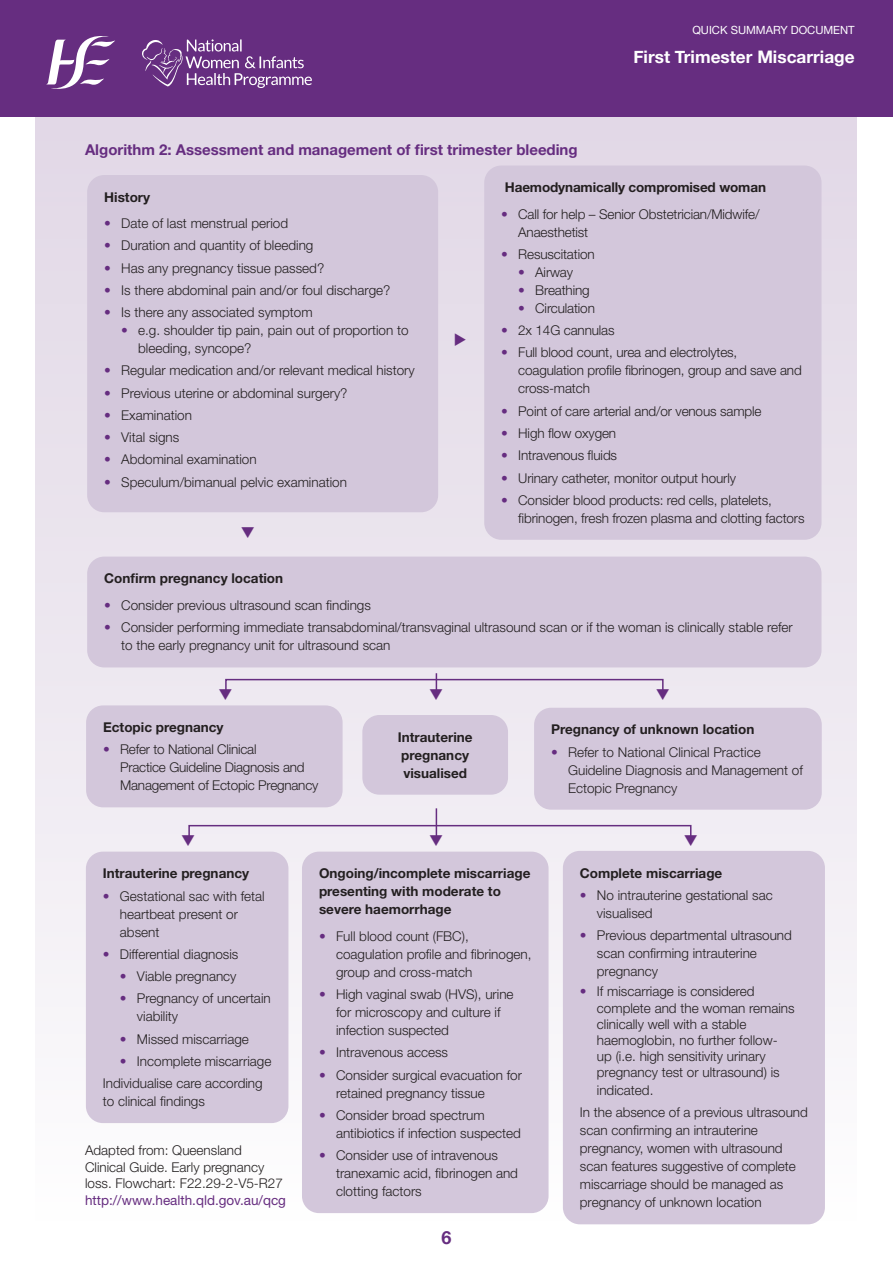
<style>
.page{position:relative;width:893px;height:1263px;background:#fff}
.page>*{position:absolute;margin:0;border:0;box-sizing:border-box;transform-origin:0 0}
.t1{font:700 18px "Helvetica Neue";color:#662d80}
.t2{font:700 17.25px "Helvetica Neue";color:#fff}
.t3{font:700 15px "Helvetica Neue LT Std";color:#662d80}
.Table_Bullet{font:300 13.5px/18px "Helvetica Neue LT Std";color:#231f20}
.Table_Body{font:300 13.5px/18px "Helvetica Neue LT Std";color:#231f20}
.Table_Body-2{font:700 13.5px/18px "Helvetica Neue LT Std";color:#231f20}
.Footnote{font:300 13.5px/16.5px "Helvetica Neue LT Std";color:#231f20}
.Table_Bullet-2{font:700 13.5px "Helvetica Neue LT Std";color:#231f20}
.t4{font:11.25px "Helvetica Neue";color:#fff}
.s1{font-weight:700;color:#662d80}
.s2{font-weight:400;color:#662d80}
</style>
<div class="page">
<div style="left:35px;top:38px;width:821px;height:1187px;background:linear-gradient(to bottom,#ded4e3,#fcfcfd)"></div>
<div style="left:484px;top:166px;width:337px;height:374px;background:#d3c7db;border-radius:17px"></div>
<div style="left:87px;top:175px;width:351px;height:337px;background:#d3c7db;border-radius:17px"></div>
<div style="left:302px;top:852px;width:247px;height:361px;background:#d3c7db;border-radius:17px"></div>
<div style="left:563px;top:851px;width:262px;height:373px;background:#d3c7db;border-radius:17px"></div>
<div style="left:86px;top:852px;width:202px;height:271px;background:#d3c7db;border-radius:17px"></div>
<div style="left:87px;top:557px;width:734px;height:110px;background:#d3c7db;border-radius:17px"></div>
<div style="left:534px;top:708px;width:288px;height:102px;background:#d3c7db;border-radius:17px"></div>
<div style="left:86px;top:705px;width:257px;height:102px;background:#d3c7db;border-radius:17px"></div>
<div style="left:362px;top:715px;width:146px;height:80px;background:#d3c7db;border-radius:17px"></div>
<div style="left:225px;top:679px;width:439px;height:15px;border:2px solid #662d80"></div>
<div style="left:188px;top:825px;width:503px;height:15px;border:2px solid #662d80"></div>
<hr style="left:436px;top:808px;width:1px;height:31px;background:#662d80">
<div style="left:0;top:0;width:893px;height:117px;background:#662d80"></div>
<svg style="left:46px;top:36px;width:69px;height:53px"></svg>
<svg style="left:142px;top:39px;width:170px;height:49px"></svg>
<svg style="left:455px;top:333px;width:11px;height:12px"></svg>
<svg style="left:242px;top:527px;width:12px;height:11px"></svg>
<svg style="left:219px;top:689px;width:13px;height:11px"></svg>
<svg style="left:182px;top:835px;width:12px;height:11px"></svg>
<svg style="left:430px;top:673px;width:12px;height:27px"></svg>
<svg style="left:430px;top:835px;width:12px;height:11px"></svg>
<svg style="left:656px;top:689px;width:13px;height:11px"></svg>
<svg style="left:684px;top:835px;width:13px;height:11px"></svg>
<p class="t4" style="left:692px;top:22px;width:164px">QUICK SUMMARY DOCUMENT</p>
<p class="t2" style="left:633px;top:44px;width:223px">First Trimester Miscarriage</p>
<h3 class="t3" style="left:85px;top:141px;width:494px">Algorithm 2: Assessment and management of first trimester bleeding</h3>
<p class="Table_Body-2" style="left:505px;top:178px;width:263px">Haemodynamically compromised woman</p>
<p class="Table_Bullet" style="left:518px;top:205px;width:243px;text-indent:-17px"><span class="s1">•</span> Call for help – Senior Obstetrician/Midwife/<br>Anaesthetist</p>
<p class="Table_Bullet" style="left:501px;top:245px;width:95px"><span class="s1">•</span> Resuscitation</p>
<p class="Table_Bullet" style="left:518px;top:263px;width:56px"><span class="s1">•</span> Airway</p>
<p class="Table_Bullet" style="left:518px;top:281px;width:73px"><span class="s1">•</span> Breathing</p>
<p class="Table_Bullet" style="left:518px;top:299px;width:78px"><span class="s1">•</span> Circulation</p>
<p class="Table_Bullet" style="left:501px;top:321px;width:115px"><span class="s1">•</span> 2x 14G cannulas</p>
<p class="Table_Bullet" style="left:518px;top:343px;width:285px;text-indent:-17px"><span class="s1">•</span> Full blood count, urea and electrolytes, coagulation profile fibrinogen, group and save and cross-match</p>
<p class="Table_Bullet" style="left:501px;top:402px;width:262px"><span class="s1">•</span> Point of care arterial and/or venous sample</p>
<p class="Table_Bullet" style="left:501px;top:424px;width:116px"><span class="s1">•</span> High flow oxygen</p>
<p class="Table_Bullet" style="left:501px;top:446px;width:117px"><span class="s1">•</span> Intravenous fluids</p>
<p class="Table_Bullet" style="left:501px;top:468px;width:236px"><span class="s1">•</span> Urinary catheter, monitor output hourly</p>
<p class="Table_Bullet" style="left:518px;top:491px;width:288px;text-indent:-17px"><span class="s1">•</span> Consider blood products: red cells, platelets, fibrinogen, fresh frozen plasma and clotting factors</p>
<p class="Table_Body-2" style="left:104px;top:188px;width:47px">History</p>
<p class="Table_Bullet" style="left:104px;top:214px;width:186px"><span class="s1">•</span> Date of last menstrual period</p>
<p class="Table_Bullet" style="left:104px;top:236px;width:211px"><span class="s1">•</span> Duration and quantity of bleeding</p>
<p class="Table_Bullet" style="left:104px;top:259px;width:222px"><span class="s1">•</span> Has any pregnancy tissue passed?</p>
<p class="Table_Bullet" style="left:104px;top:281px;width:288px"><span class="s1">•</span> Is there abdominal pain and/or foul discharge?</p>
<p class="Table_Bullet" style="left:104px;top:303px;width:210px"><span class="s1">•</span> Is there any associated symptom</p>
<p class="Table_Bullet" style="left:138px;top:321px;width:272px;text-indent:-17px"><span class="s1">•</span> e.g. shoulder tip pain, pain out of proportion to bleeding, syncope?</p>
<p class="Table_Bullet" style="left:104px;top:361px;width:312px"><span class="s1">•</span> Regular medication and/or relevant medical history</p>
<p class="Table_Bullet" style="left:104px;top:384px;width:245px"><span class="s1">•</span> Previous uterine or abdominal surgery?</p>
<p class="Table_Bullet" style="left:104px;top:406px;width:89px"><span class="s1">•</span> Examination</p>
<p class="Table_Bullet" style="left:104px;top:428px;width:77px"><span class="s1">•</span> Vital signs</p>
<p class="Table_Bullet" style="left:104px;top:450px;width:154px"><span class="s1">•</span> Abdominal examination</p>
<p class="Table_Bullet" style="left:104px;top:473px;width:244px"><span class="s1">•</span> Speculum/bimanual pelvic examination</p>
<p class="Table_Body-2" style="left:104px;top:569px;width:180px">Confirm pregnancy location</p>
<p class="Table_Bullet" style="left:104px;top:596px;width:268px"><span class="s1">•</span> Consider previous ultrasound scan findings</p>
<p class="Table_Bullet" style="left:121px;top:618px;width:673px;text-indent:-17px"><span class="s1">•</span> Consider performing immediate transabdominal/transvaginal ultrasound scan or if the woman is clinically stable refer to the early pregnancy unit for ultrasound scan</p>
<p class="Table_Bullet-2" style="left:103px;top:719px;width:122px">Ectopic pregnancy</p>
<p class="Table_Bullet" style="left:120px;top:740px;width:200px;text-indent:-17px"><span class="s1">•</span> Refer to National Clinical<br>Practice Guideline Diagnosis and<br>Management of Ectopic Pregnancy</p>
<p class="Table_Body-2" style="left:398px;top:727px;width:76px">Intrauterine pregnancy visualised</p>
<p class="Table_Bullet-2" style="left:551px;top:721px;width:205px">Pregnancy of unknown location</p>
<p class="Table_Bullet" style="left:568px;top:742px;width:236px;text-indent:-17px"><span class="s1">•</span> Refer to National Clinical Practice<br>Guideline Diagnosis and Management of<br>Ectopic Pregnancy</p>
<p class="Table_Bullet-2" style="left:103px;top:865px;width:148px">Intrauterine pregnancy</p>
<p class="Table_Bullet" style="left:120px;top:886px;width:146px;text-indent:-17px"><span class="s1">•</span> Gestational sac with fetal heartbeat present or absent</p>
<p class="Table_Bullet" style="left:103px;top:945px;width:137px"><span class="s1">•</span> Differential diagnosis</p>
<p class="Table_Bullet" style="left:120px;top:967px;width:118px"><span class="s1">•</span> Viable pregnancy</p>
<p class="Table_Bullet" style="left:137px;top:989px;width:135px;text-indent:-17px"><span class="s1">•</span> Pregnancy of uncertain viability</p>
<p class="Table_Bullet" style="left:120px;top:1029px;width:131px"><span class="s1">•</span> Missed miscarriage</p>
<p class="Table_Bullet" style="left:120px;top:1052px;width:153px"><span class="s1">•</span> Incomplete miscarriage</p>
<p class="Table_Body" style="left:103px;top:1074px;width:161px">Individualise care according to clinical findings</p>
<p class="Footnote" style="left:85px;top:1142px;width:202px">Adapted from: Queensland<br>Clinical Guide. Early pregnancy loss. Flowchart: F22.29-2-V5-R27 <span class="s2">http://www.health.qld.gov.au/qcg</span></p>
<p class="Table_Body-2" style="left:319px;top:864px;width:213px">Ongoing/incomplete miscarriage presenting with moderate to severe haemorrhage</p>
<p class="Table_Bullet" style="left:336px;top:927px;width:197px;text-indent:-17px"><span class="s1">•</span> Full blood count (FBC), coagulation profile and fibrinogen, group and cross-match</p>
<p class="Table_Bullet" style="left:336px;top:985px;width:179px;text-indent:-17px"><span class="s1">•</span> High vaginal swab (HVS), urine for microscopy and culture if infection suspected</p>
<p class="Table_Bullet" style="left:319px;top:1043px;width:131px"><span class="s1">•</span> Intravenous access</p>
<p class="Table_Bullet" style="left:336px;top:1065px;width:188px;text-indent:-17px"><span class="s1">•</span> Consider surgical evacuation for retained pregnancy tissue</p>
<p class="Table_Bullet" style="left:336px;top:1106px;width:187px;text-indent:-17px"><span class="s1">•</span> Consider broad spectrum antibiotics if infection suspected</p>
<p class="Table_Bullet" style="left:336px;top:1146px;width:184px;text-indent:-17px"><span class="s1">•</span> Consider use of intravenous tranexamic acid, fibrinogen and clotting factors</p>
<h1 class="t1" style="left:441px;top:1223px;width:12px">6</h1>
<p class="Table_Bullet-2" style="left:580px;top:864px;width:144px">Complete miscarriage</p>
<p class="Table_Bullet" style="left:597px;top:886px;width:177px;text-indent:-17px"><span class="s1">•</span> No intrauterine gestational sac visualised</p>
<p class="Table_Bullet" style="left:597px;top:926px;width:197px;text-indent:-17px"><span class="s1">•</span> Previous departmental ultrasound scan confirming intrauterine pregnancy</p>
<p class="Table_Bullet" style="left:597px;top:983px;width:199px;line-height:16.2px;text-indent:-17px"><span class="s1">•</span> If miscarriage is considered complete and the woman remains clinically well with a stable haemoglobin, no further follow&shy;up (i.e. high sensitivity urinary pregnancy test or ultrasound) is</p>
<p class="Table_Bullet" style="left:597px;top:1081px;width:58px">indicated.</p>
<p class="Table_Body" style="left:580px;top:1103px;width:230px">In the absence of a previous ultrasound scan confirming an intrauterine pregnancy, women with ultrasound scan features suggestive of complete miscarriage should be managed as pregnancy of unknown location</p>
</div>
